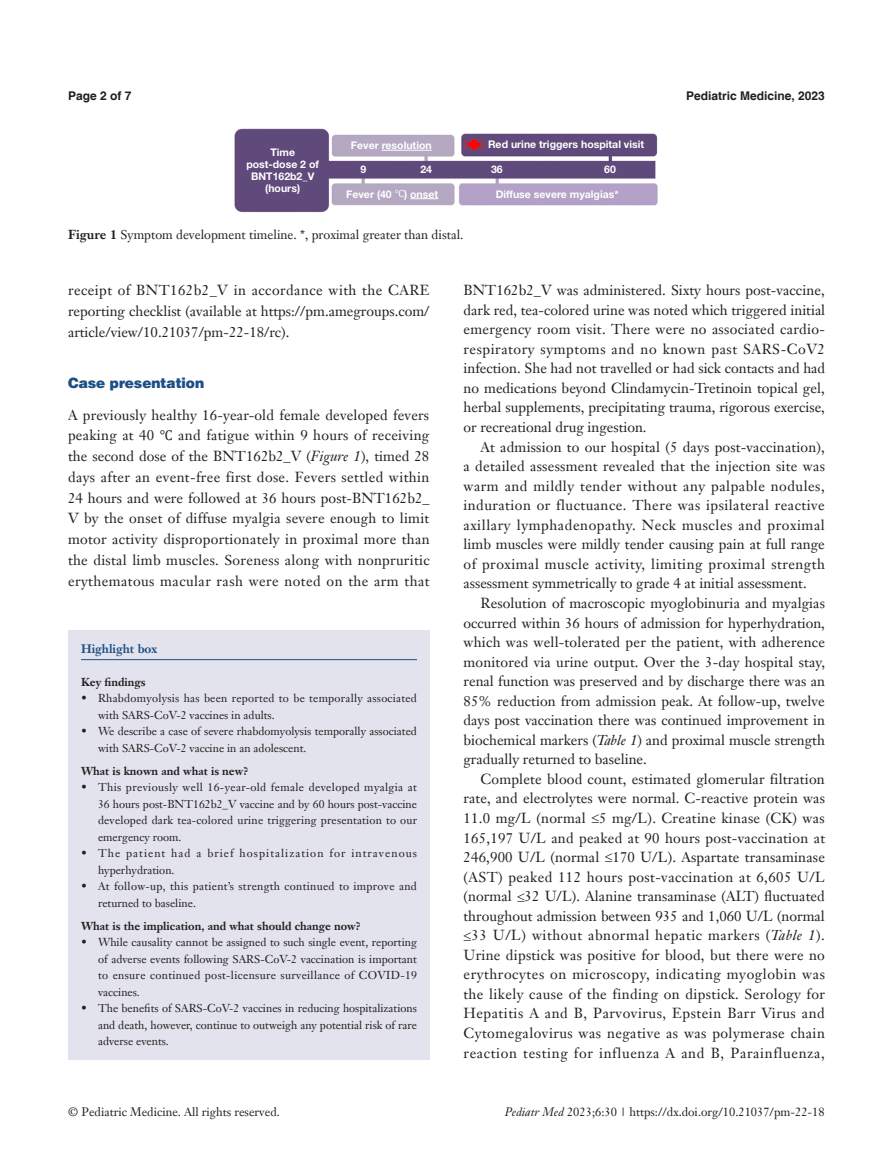
<style>
.page{position:relative;width:893px;height:1170px;background:#fff}
.page>*{position:absolute;margin:0;border:0;box-sizing:border-box;transform-origin:0 0}
.t1{font:14.25px/19.5px "Janson Text LT";color:#231f20;text-align:justify}
.t2{font:900 14.25px "Helvetica";color:#1c5085}
.t3{font:12.75px "Janson Text LT";color:#231f20}
.t4{font:12px "Janson Text LT";color:#231f20}
.t5{font:700 12px "Helvetica";color:#231f20}
.t6{font:700 12px "Janson Text LT";color:#1c5085}
.t7{font:11.25px/16.5px "Janson Text LT";letter-spacing:.015em;color:#231f20}
.t8{font:700 11.25px "Janson Text LT";color:#231f20}
.t9{font:11.25px/16.5px "Janson Text LT";letter-spacing:.09em;color:#231f20}
.t10{font:700 10.5px/12px "Helvetica Neue LT Pro";color:#fff;text-align:center}
.s1{font-family:"Cambria";font-weight:400}
.s2{font-weight:700}
.s3{font-family:"Cambria"}
.s4{font-style:italic}
</style>
<div class="page">
<div style="left:68px;top:630px;width:362px;height:429px;background:#e2e3ec"></div>
<hr style="left:81px;top:659px;width:336px;height:1px;background:#1c5085">
<img style="left:234px;top:128px;width:424px;height:85px">
<hr style="left:382px;top:150px;width:50px;height:1px;background:#fff">
<svg style="left:410px;top:198px;width:28px;height:1px"></svg>
<p class="t5" style="left:68px;top:88px;width:65px">Page 2 of 7</p>
<p class="t5" style="left:686px;top:88px;width:140px">Pediatric Medicine, 2023</p>
<p class="t10" style="left:351px;top:139px;width:82px">Fever resolution</p>
<p class="t10" style="left:488px;top:138px;width:158px">Red urine triggers hospital visit</p>
<p class="t10" style="left:361px;top:163px;width:7px">9</p>
<p class="t10" style="left:420px;top:163px;width:13px">24</p>
<p class="t10" style="left:491px;top:163px;width:13px">36</p>
<p class="t10" style="left:604px;top:163px;width:13px">60</p>
<p class="t10" style="left:346px;top:187px;width:93px">Fever (40 <span class="s1">℃</span>) onset</p>
<p class="t10" style="left:496px;top:188px;width:124px">Diffuse severe myalgias*</p>
<p class="t3" style="left:68px;top:226px;width:397px"><span class="s2">Figure 1</span> Symptom development timeline. *, proximal greater than distal.</p>
<p class="t10" style="left:246px;top:146px;width:74px">Time post-dose 2 of<br>BNT162b2_V (hours)</p>
<p class="t1" style="left:68px;top:280px;width:363px;line-height:20.7px">receipt of BNT162b2_V in accordance with the CARE reporting checklist (available at https://pm.amegroups.com/ article/view/10.21037/pm-22-18/rc).</p>
<p class="t2" style="left:68px;top:373px;width:138px">Case presentation</p>
<p class="t1" style="left:68px;top:404px;width:363px;line-height:20.7px">A previously healthy 16-year-old female developed fevers peaking at 40 <span class="s3">℃</span> and fatigue within 9 hours of receiving the second dose of the BNT162b2_V (<span class="s4">Figure 1</span>), timed 28 days after an event-free first dose. Fevers settled within 24 hours and were followed at 36 hours post-BNT162b2_ V by the onset of diffuse myalgia severe enough to limit motor activity disproportionately in proximal more than the distal limb muscles. Soreness along with nonpruritic erythematous macular rash were noted on the arm that</p>
<p class="t6" style="left:81px;top:641px;width:78px">Highlight box</p>
<p class="t8" style="left:81px;top:674px;width:66px">Key findings</p>
<p class="t7" style="left:98px;top:690px;width:320px;text-indent:-17px">• Rhabdomyolysis has been reported to be temporally associated with SARS-CoV-2 vaccines in adults.</p>
<p class="t7" style="left:98px;top:723px;width:320px;text-indent:-17px">• We describe a case of severe rhabdomyolysis temporally associated with SARS-CoV-2 vaccine in an adolescent.</p>
<p class="t8" style="left:81px;top:763px;width:169px">What is known and what is new?</p>
<p class="t7" style="left:98px;top:778px;width:321px;text-align:justify;text-indent:-17px">• This previously well 16-year-old female developed myalgia at 36 hours post-BNT162b2_V vaccine and by 60 hours post-vaccine developed dark tea-colored urine triggering presentation to our emergency room.</p>
<p class="t9" style="left:98px;top:844px;width:320px;text-indent:-17px">• The patient had a brief hospitalization for intravenous hyperhydration.</p>
<p class="t7" style="left:98px;top:877px;width:320px;text-indent:-17px">• At follow-up, this patient’s strength continued to improve and returned to baseline.</p>
<p class="t8" style="left:81px;top:918px;width:281px">What is the implication, and what should change now?</p>
<p class="t7" style="left:98px;top:933px;width:321px;text-align:justify;text-indent:-17px">• While causality cannot be assigned to such single event, reporting of adverse events following SARS-CoV-2 vaccination is important to ensure continued post-licensure surveillance of COVID-19 vaccines.</p>
<p class="t7" style="left:98px;top:999px;width:320px;text-align:justify;text-indent:-17px">• The benefits of SARS-CoV-2 vaccines in reducing hospitalizations and death, however, continue to outweigh any potential risk of rare adverse events.</p>
<p class="t1" style="left:463px;top:280px;width:363px">BNT162b2_V was administered. Sixty hours post-vaccine, dark red, tea-colored urine was noted which triggered initial emergency room visit. There were no associated cardio&shy;respiratory symptoms and no known past SARS-CoV2 infection. She had not travelled or had sick contacts and had no medications beyond Clindamycin-Tretinoin topical gel, herbal supplements, precipitating trauma, rigorous exercise, or recreational drug ingestion.</p>
<p class="t1" style="left:463px;top:437px;width:363px;text-indent:17px">At admission to our hospital (5 days post-vaccination), a detailed assessment revealed that the injection site was warm and mildly tender without any palpable nodules, induration or fluctuance. There was ipsilateral reactive axillary lymphadenopathy. Neck muscles and proximal limb muscles were mildly tender causing pain at full range of proximal muscle activity, limiting proximal strength assessment symmetrically to grade 4 at initial assessment.</p>
<p class="t1" style="left:463px;top:593px;width:363px;text-indent:17px">Resolution of macroscopic myoglobinuria and myalgias occurred within 36 hours of admission for hyperhydration, which was well-tolerated per the patient, with adherence monitored via urine output. Over the 3-day hospital stay, renal function was preserved and by discharge there was an 85% reduction from admission peak. At follow-up, twelve days post vaccination there was continued improvement in biochemical markers (<span class="s4">Table 1</span>) and proximal muscle strength gradually returned to baseline.</p>
<p class="t1" style="left:463px;top:769px;width:363px;text-indent:17px">Complete blood count, estimated glomerular filtration rate, and electrolytes were normal. C-reactive protein was 11.0 mg/L (normal ≤5 mg/L). Creatine kinase (CK) was 165,197 U/L and peaked at 90 hours post-vaccination at 246,900 U/L (normal ≤170 U/L). Aspartate transaminase (AST) peaked 112 hours post-vaccination at 6,605 U/L (normal ≤32 U/L). Alanine transaminase (ALT) fluctuated throughout admission between 935 and 1,060 U/L (normal ≤33 U/L) without abnormal hepatic markers (<span class="s4">Table 1</span>).<br>Urine dipstick was positive for blood, but there were no erythrocytes on microscopy, indicating myoglobin was the likely cause of the finding on dipstick. Serology for Hepatitis A and B, Parvovirus, Epstein Barr Virus and Cytomegalovirus was negative as was polymerase chain reaction testing for influenza A and B, Parainfluenza,</p>
<p class="t4" style="left:68px;top:1104px;width:213px">© Pediatric Medicine. All rights reserved.</p>
<p class="t4" style="left:505px;top:1104px;width:321px"><span class="s4">Pediatr Med</span> 2023;6:30 | https://dx.doi.org/10.21037/pm-22-18</p>
</div>
